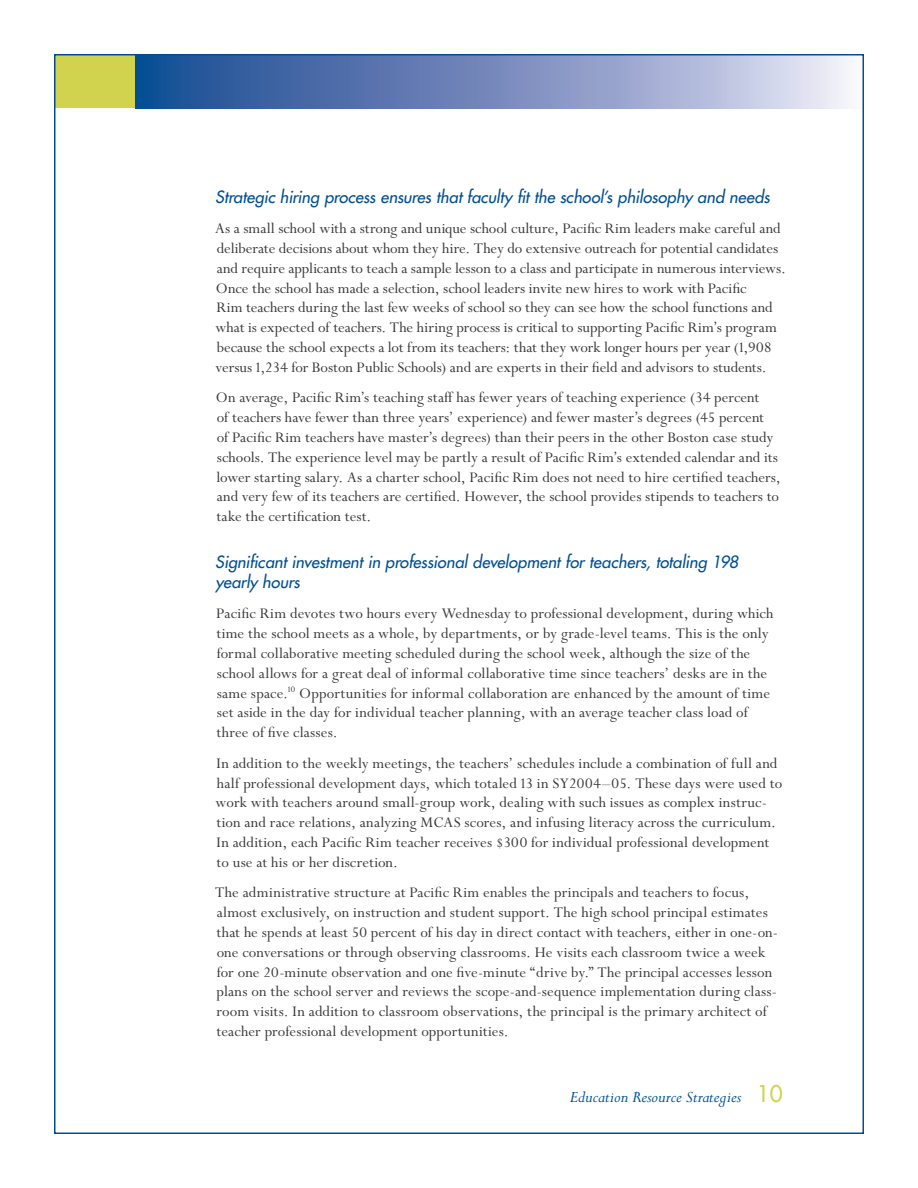
<style>
.page{position:relative;width:918px;height:1188px;background:#fff}
.page>*{position:absolute;margin:0;border:0;box-sizing:border-box;transform-origin:0 0}
.t1{font:italic 18px "Perpetua Std";color:#014f93}
.t2{font:16.5px/19.8px "Perpetua Std";letter-spacing:.005em;color:#363737}
.t3{font:italic 500 16.5px/19.8px "Futura Std";color:#014f93}
.s1{font-family:"Futura Std";font-weight:500;font-style:normal;font-size:22.5px;color:#d1d34e}
</style>
<div class="page">
<svg style="left:135px;top:57px;width:712px;height:51px;background:#7990bf"></svg>
<div style="left:54px;top:54px;width:81px;height:54px;background:#d1d34e"></div>
<p class="t3" style="left:215px;top:187px;width:556px">Strategic hiring process ensures that faculty fit the school’s philosophy and needs</p>
<p class="t2" style="left:215px;top:219px;width:572px">As a small school with a strong and unique school culture, Pacific Rim leaders make careful and deliberate decisions about whom they hire. They do extensive outreach for potential candidates and require applicants to teach a sample lesson to a class and participate in numerous interviews.<br>Once the school has made a selection, school leaders invite new hires to work with Pacific<br>Rim teachers during the last few weeks of school so they can see how the school functions and what is expected of teachers. The hiring process is critical to supporting Pacific Rim’s program because the school expects a lot from its teachers: that they work longer hours per year (1,908 versus 1,234 for Boston Public Schools) and are experts in their field and advisors to students.</p>
<p class="t2" style="left:216px;top:388px;width:566px">On average, Pacific Rim’s teaching staff has fewer years of teaching experience (34 percent<br>of teachers have fewer than three years’ experience) and fewer master’s degrees (45 percent<br>of Pacific Rim teachers have master’s degrees) than their peers in the other Boston case study schools. The experience level may be partly a result of Pacific Rim’s extended calendar and its lower starting salary. As a charter school, Pacific Rim does not need to hire certified teachers, and very few of its teachers are certified. However, the school provides stipends to teachers to take the certification test.</p>
<p class="t3" style="left:215px;top:552px;width:525px">Significant investment in professional development for teachers, totaling 198 yearly hours</p>
<p class="t2" style="left:216px;top:604px;width:559px">Pacific Rim devotes two hours every Wednesday to professional development, during which time the school meets as a whole, by departments, or by grade-level teams. This is the only formal collaborative meeting scheduled during the school week, although the size of the school allows for a great deal of informal collaborative time since teachers’ desks are in the same space.<sup>10</sup> Opportunities for informal collaboration are enhanced by the amount of time set aside in the day for individual teacher planning, with an average teacher class load of three of five classes.</p>
<p class="t2" style="left:216px;top:754px;width:568px">In addition to the weekly meetings, the teachers’ schedules include a combination of full and half professional development days, which totaled 13 in SY2004–05. These days were used to work with teachers around small-group work, dealing with such issues as complex instruc&shy;tion and race relations, analyzing MCAS scores, and infusing literacy across the curriculum.<br>In addition, each Pacific Rim teacher receives $300 for individual professional development to use at his or her discretion.</p>
<p class="t2" style="left:215px;top:883px;width:564px">The administrative structure at Pacific Rim enables the principals and teachers to focus, almost exclusively, on instruction and student support. The high school principal estimates that he spends at least 50 percent of his day in direct contact with teachers, either in one-on&shy;one conversations or through observing classrooms. He visits each classroom twice a week for one 20-minute observation and one five-minute “drive by.” The principal accesses lesson plans on the school server and reviews the scope-and-sequence implementation during class&shy;room visits. In addition to classroom observations, the principal is the primary architect of teacher professional development opportunities.</p>
<p class="t1" style="left:570px;top:1087px;width:215px">Education Resource Strategies <span class="s1">10</span></p>
</div>
